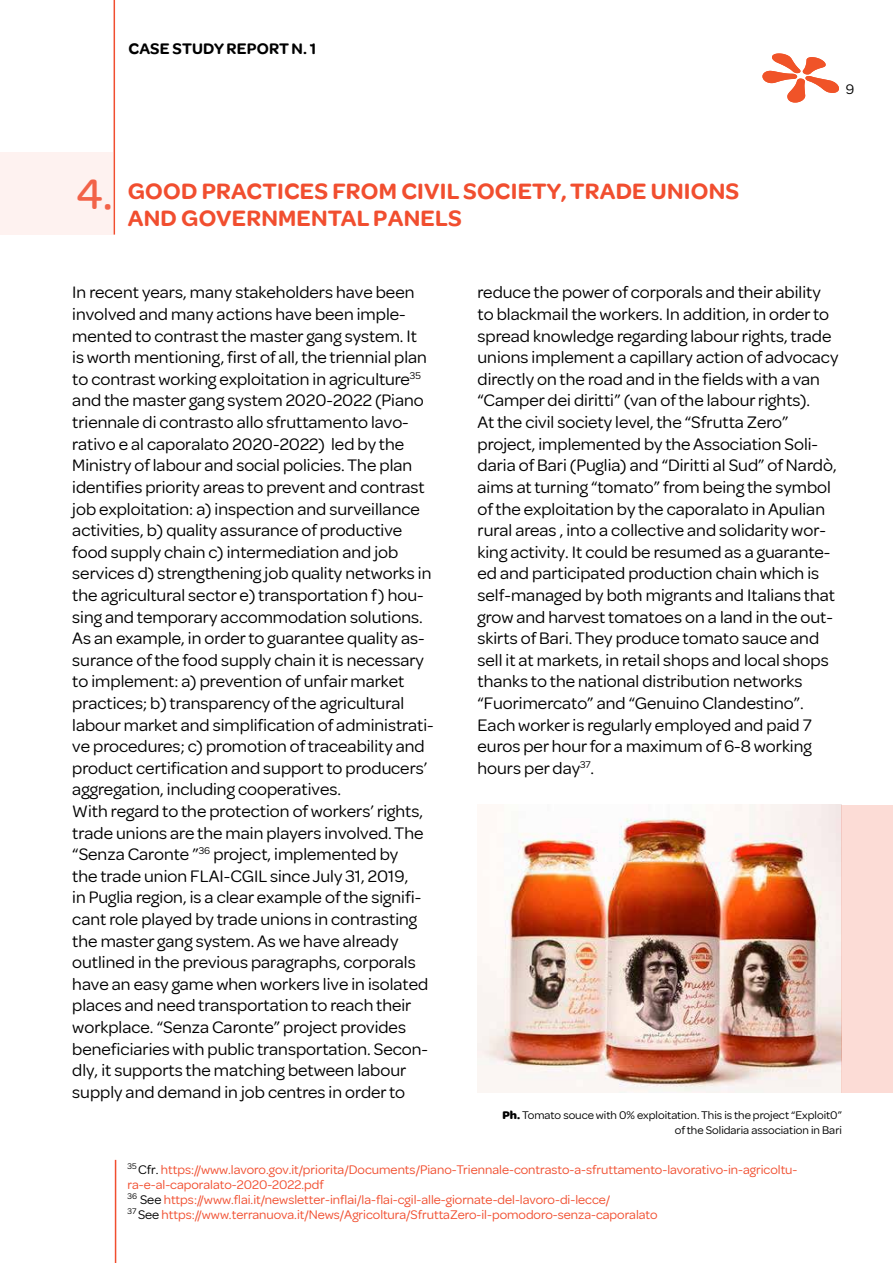
<style>
.page{position:relative;width:893px;height:1263px;background:#fff}
.page>*{position:absolute;margin:0;border:0;box-sizing:border-box;transform-origin:0 0}
.t1{font:500 45px "Omnes";color:#f14e2f}
.t2{font:600 24px "Omnes";letter-spacing:.01em;color:#f14e2f}
.t3{font:18px/21.6px "Omnes";color:#000}
.t4{font:600 16.5px "Omnes";letter-spacing:.01em;color:#000}
.t5{font:15px "Omnes";color:#000}
.t6{font:13.5px/15px "Omnes";color:#f14e2f}
.t7{font:12px/14.4px "Omnes";color:#000;text-align:right}
.s1{font-weight:700}
.s2{color:#000}
</style>
<div class="page">
<svg style="left:762px;top:53px;width:77px;height:50px"></svg>
<hr style="left:115px;top:1160px;width:1px;height:103px;background:#f14e2f">
<hr style="left:114px;top:0;width:1px;height:235px;background:#f14e2f">
<div style="left:0;top:152px;width:113px;height:82px;background:#fef2f0"></div>
<img style="left:478px;top:805px;width:362px;height:287px">
<div style="left:840px;top:805px;width:53px;height:287px;background:#fcdcd6"></div>
<p class="t4" style="left:129px;top:37px;width:22px">CASE</p>
<p class="t4" style="left:173px;top:37px;width:145px">STUDYREPORT N. 1</p>
<p class="t5" style="left:846px;top:79px;width:10px">9</p>
<h1 class="t1" style="left:76px;top:163px;width:38px">4.</h1>
<h2 class="t2" style="left:128px;top:175px;width:104px">GOOD PRACTICES</h2>
<h2 class="t2" style="left:332px;top:175px;width:177px">FROMCIVIL SOCIETY</h2>
<h2 class="t2" style="left:561px;top:175px;width:26px">, TRA</h2>
<h2 class="t2" style="left:616px;top:175px;width:109px">DE UNIONS</h2>
<h2 class="t2" style="left:128px;top:202px;width:121px">AN D GOVERNMENTAL</h2>
<h2 class="t2" style="left:373px;top:202px;width:31px">PANELS</h2>
<p class="t3" style="left:72px;top:281px;width:363px">In recent years, many stakeholders have been involved and many actions have been imple&shy;mented to contrast the master gang system. It<br>is worth mentioning, first of all, the triennial plan to contrast working exploitation in agriculture<sup>35 </sup>and the master gang system 2020-2022 (Piano triennale di contrasto allo sfruttamento lavo&shy;rativo e al caporalato 2020-2022) led by the Ministry of labour and social policies. The plan identifies priority areas to prevent and contrast job exploitation: a) inspection and surveillance activities, b) quality assurance of productive food supply chain c) intermediation and job services d) strengthening job quality networks in the agricultural sector e) transportation f) hou&shy;sing and temporary accommodation solutions.<br>As an example, in order to guarantee quality as&shy;surance of the food supply chain it is necessary to implement: a) prevention of unfair market practices; b) transparency of the agricultural labour market and simplification of administrati&shy;ve procedures; c) promotion of traceability and product certification and support to producers’ aggregation, including cooperatives.<br>With regard to the protection of workers’ rights, trade unions are the main players involved. The “Senza Caronte ”<sup>36</sup> project, implemented by<br>the trade union FLAI-CGIL since July 31, 2019,<br>in Puglia region, is a clear example of the signifi&shy;cant role played by trade unions in contrasting the master gang system. As we have already outlined in the previous paragraphs, corporals have an easy game when workers live in isolated places and need transportation to reach their workplace. “Senza Caronte” project provides beneficiaries with public transportation. Secon&shy;dly, it supports the matching between labour supply and demand in job centres in order to</p>
<p class="t3" style="left:477px;top:281px;width:362px">reduce the power of corporals and their ability to blackmail the workers. In addition, in order to spread knowledge regarding labour rights, trade unions implement a capillary action of advocacy directly on the road and in the fields with a van “Camper dei diritti” (van of the labour rights).<br>At the civil society level, the “Sfrutta Zero” project, implemented by the Association Soli&shy;daria of Bari (Puglia) and “Diritti al Sud” of Nardò, aims at turning “tomato” from being the symbol of the exploitation by the caporalato in Apulian rural areas , into a collective and solidarity wor&shy;king activity. It could be resumed as a guarante&shy;ed and participated production chain which is self-managed by both migrants and Italians that grow and harvest tomatoes on a land in the out&shy;skirts of Bari. They produce tomato sauce and sell it at markets, in retail shops and local shops thanks to the national distribution networks “Fuorimercato” and “Genuino Clandestino”.<br>Each worker is regularly employed and paid 7 euros per hour for a maximum of 6-8 working hours per day<sup>37</sup>.</p>
<p class="t7" style="left:502px;top:1107px;width:341px"><span class="s1">Ph.</span> Tomato souce with 0% exploitation. This is the project “Exploit0” of the Solidaria association in Bari</p>
<p class="t6" style="left:128px;top:1161px;width:671px"><sup>35</sup> <span class="s2">Cfr.</span> https://www.lavoro.gov.it/priorita/Documents/Piano-Triennale-contrasto-a-sfruttamento-lavorativo-in-agricoltu&shy;ra-e-al-caporalato-2020-2022.pdf<br><sup>36</sup> <span class="s2">See</span> https://www.flai.it/newsletter-inflai/la-flai-cgil-alle-giornate-del-lavoro-di-lecce/<br><sup>37</sup> <span class="s2">See</span> https://www.terranuova.it/News/Agricoltura/SfruttaZero-il-pomodoro-senza-caporalato</p>
</div>
